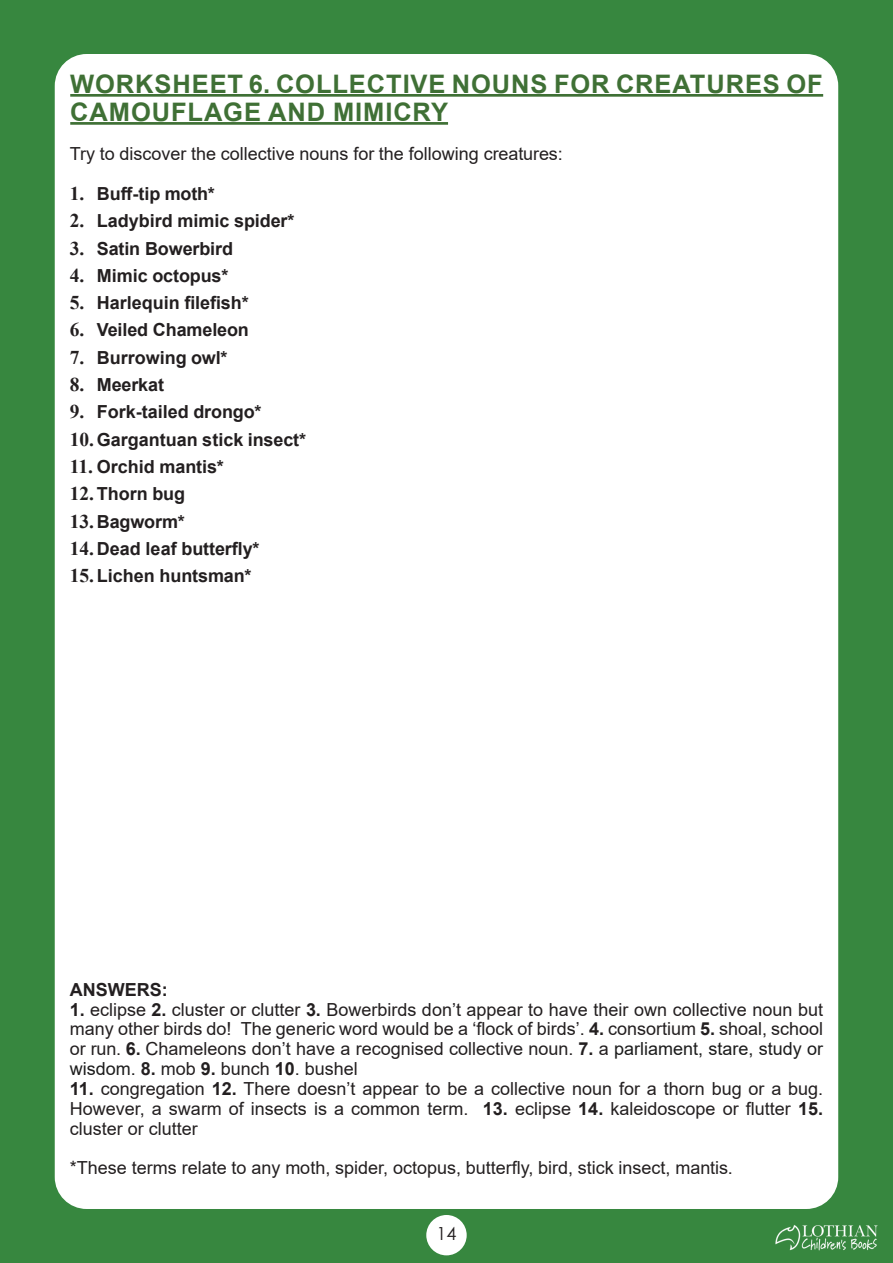
<style>
.page{position:relative;width:893px;height:1263px;background:#37873f}
.page>*{position:absolute;margin:0;border:0;box-sizing:border-box;transform-origin:0 0}
.t1{font:700 25.5px/28px "Arial";letter-spacing:.035em;color:#3f7035}
.t2{font:18px/19.8px "Arial";color:#231f20;text-align:justify}
.t3{font:700 18px/27.3px "Arial";letter-spacing:-.005em;color:#231f20}
.t4{font:18px "Century Gothic";color:#231f20}
.s1{font-family:"Times New Roman";font-size:19.5px}
.s2{font-weight:700}
.s3{color:#1c1c1c}
</style>
<div class="page">
<div style="left:55px;top:54px;width:783px;height:1155px;background:#fff;border-radius:32px"></div>
<div style="left:426px;top:1215px;width:41px;height:40px;background:#fff;border-radius:50%"></div>
<img style="left:774px;top:1216px;width:105px;height:45px">
<hr style="left:70px;top:94px;width:753px;height:3px;background:#3f7035">
<hr style="left:70px;top:122px;width:378px;height:3px;background:#3f7035">
<h1 class="t1" style="left:70px;top:70px;width:754px">WORKSHEET 6. COLLECTIVE NOUNS FOR CREATURES OF<br>CAMOUFLAGE AND MIMICRY</h1>
<p class="t2" style="left:70px;top:144px;width:494px">Try to discover the collective nouns for the following creatures:</p>
<p class="t3" style="left:70px;top:180px;width:147px"><span class="s1">1.</span> Buff-tip moth*</p>
<p class="t3" style="left:70px;top:207px;width:226px"><span class="s1">2.</span> Ladybird mimic spider*</p>
<p class="t3" style="left:70px;top:235px;width:165px"><span class="s1">3.</span> Satin Bowerbird</p>
<p class="t3" style="left:70px;top:262px;width:160px"><span class="s1">4.</span> Mimic octopus*</p>
<p class="t3" style="left:70px;top:289px;width:180px"><span class="s1">5.</span> Harlequin filefish*</p>
<p class="t3" style="left:70px;top:317px;width:181px"><span class="s1">6.</span> Veiled Chameleon</p>
<p class="t3" style="left:70px;top:344px;width:159px"><span class="s1">7.</span> Burrowing owl*</p>
<p class="t3" style="left:70px;top:371px;width:96px"><span class="s1">8.</span> Meerkat</p>
<p class="t3" style="left:70px;top:399px;width:238px"><span class="s1">9.</span> Fork-tailed drongo*<br><span class="s1">10.</span>Gargantuan stick insect*</p>
<p class="t3" style="left:70px;top:453px;width:156px"><span class="s1">11.</span> Orchid mantis*<br><span class="s1">12.</span>Thorn bug</p>
<p class="t3" style="left:70px;top:508px;width:117px"><span class="s1">13.</span> Bagworm*</p>
<p class="t3" style="left:70px;top:535px;width:191px"><span class="s1">14.</span> Dead leaf butterfly*</p>
<p class="t3" style="left:70px;top:562px;width:183px"><span class="s1">15.</span> Lichen huntsman*</p>
<p class="t3" style="left:70px;top:976px;width:99px">ANSWERS:</p>
<p class="t2" style="left:70px;top:999px;width:755px"><span class="s2">1.</span> eclipse <span class="s2">2.</span> cluster or clutter <span class="s2">3.</span> Bowerbirds don’t appear to have their own collective noun but many other birds do! The generic word would be a ‘flock of birds’. <span class="s2">4.</span> consortium <span class="s2">5.</span> shoal, school or run. <span class="s2">6.</span> Chameleons don’t have a recognised collective noun. <span class="s2">7.</span> a <span class="s3">parliament, stare, study or wisdom.</span> <span class="s2">8.</span> mob <span class="s2">9.</span> bunch <span class="s2">10</span>. bushel</p>
<p class="t2" style="left:70px;top:1078px;width:755px"><span class="s2">11.</span> congregation <span class="s2">12.</span> There doesn’t appear to be a collective noun for a thorn bug or a bug.<br>However, a swarm of insects is a common term. <span class="s2">13.</span> eclipse <span class="s2">14.</span> kaleidoscope or flutter <span class="s2">15. </span>cluster or clutter</p>
<p class="t2" style="left:70px;top:1158px;width:665px">*These terms relate to any moth, spider, octopus, butterfly, bird, stick insect, mantis.</p>
<p class="t4" style="left:436px;top:1221px;width:21px">14</p>
</div>
